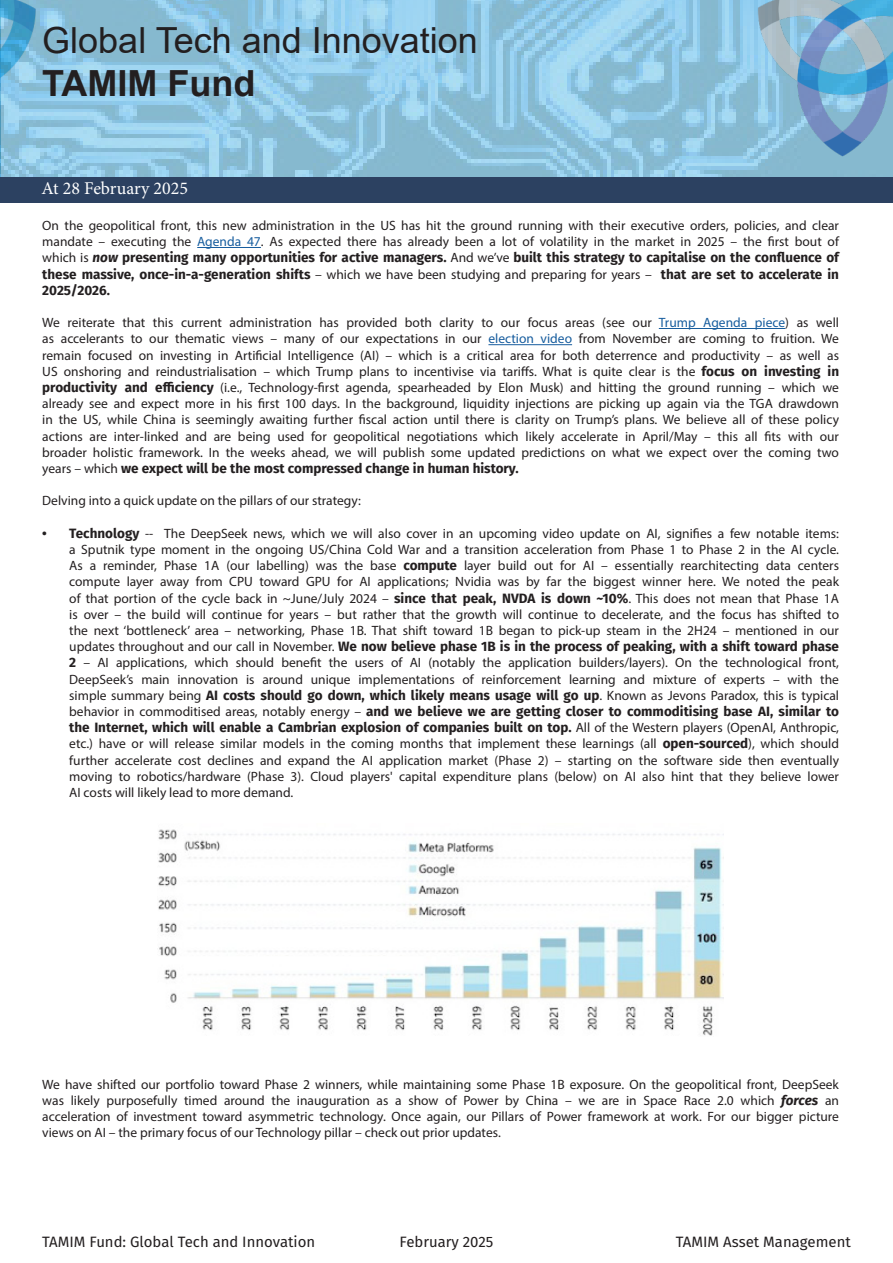
<style>
.page{position:relative;width:893px;height:1263px;background:#fff}
.page>*{position:absolute;margin:0;border:0;box-sizing:border-box;transform-origin:0 0}
.t1{font:36px "Arial";color:#231f20}
.t2{font:700 36px "Arial";color:#231f20}
.t3{font:18px "Minion Pro";color:#fff}
.t4{font:15px "Fira Sans";color:#231f20}
.t5{font:13.5px/16.2px "Myriad Pro";color:#231f20;text-align:justify}
.s1{color:#175d9e}
.s2{font-family:"Fira Sans";font-weight:700;font-style:italic}
.s3{font-family:"Fira Sans";font-weight:700}
</style>
<div class="page">
<img style="left:60px;top:0;width:833px;height:202px">
<img style="left:0;top:0;width:60px;height:177px">
<div style="left:0;top:177px;width:892px;height:26px;background:#2c4161"></div>
<img style="left:725px;top:0;width:168px;height:177px">
<hr style="left:197px;top:247px;width:64px;height:1px;background:#175d9e">
<hr style="left:659px;top:328px;width:126px;height:1px;background:#175d9e">
<hr style="left:488px;top:344px;width:84px;height:1px;background:#175d9e">
<img style="left:158px;top:829px;width:566px;height:207px">
<p class="t1" style="left:42px;top:16px;width:437px">Global Tech and Innovation</p>
<p class="t2" style="left:42px;top:58px;width:215px">TAMIM Fund</p>
<p class="t3" style="left:42px;top:177px;width:148px">At 28 February 2025</p>
<p class="t5" style="left:42px;top:217px;width:798px">On the geopolitical front, this new administration in the US has hit the ground running with their executive orders, policies, and clear mandate – executing the <span class="s1">Agenda 47</span>. As expected there has already been a lot of volatility in the market in 2025 – the first bout of which is <span class="s2">now</span> <span class="s3">presenting many opportunities for active managers.</span> And we’ve <span class="s3">built this strategy to capitalise on the confluence of these massive, once-in-a-generation shifts</span> – which we have been studying and preparing for years – <span class="s3">that are set to accelerate in 2025/2026.</span></p>
<p class="t5" style="left:42px;top:314px;width:798px">We reiterate that this current administration has provided both clarity to our focus areas (see our <span class="s1">Trump Agenda piece</span>) as well as accelerants to our thematic views – many of our expectations in our <span class="s1">election video</span> from November are coming to fruition. We remain focused on investing in Artificial Intelligence (AI) – which is a critical area for both deterrence and productivity – as well as US onshoring and reindustrialisation – which Trump plans to incentivise via tariffs. What is quite clear is the <span class="s3">focus on investing in productivity and efficiency</span> (i.e., Technology-first agenda, spearheaded by Elon Musk) and hitting the ground running – which we already see and expect more in his first 100 days. In the background, liquidity injections are picking up again via the TGA drawdown in the US, while China is seemingly awaiting further fiscal action until there is clarity on Trump’s plans. We believe all of these policy actions are inter-linked and are being used for geopolitical negotiations which likely accelerate in April/May – this all fits with our broader holistic framework. In the weeks ahead, we will publish some updated predictions on what we expect over the coming two years – which <span class="s3">we expect will be the most compressed change in human history.</span></p>
<p class="t5" style="left:42px;top:492px;width:320px">Delving into a quick update on the pillars of our strategy:</p>
<p class="t5" style="left:69px;top:525px;width:771px;text-indent:-27px"><span class="s3">• Technology</span> -- The DeepSeek news, which we will also cover in an upcoming video update on AI, signifies a few notable items: a Sputnik type moment in the ongoing US/China Cold War and a transition acceleration from Phase 1 to Phase 2 in the AI cycle.<br>As a reminder, Phase 1A (our labelling) was the base <span class="s3">compute</span> layer build out for AI – essentially rearchitecting data centers compute layer away from CPU toward GPU for AI applications; Nvidia was by far the biggest winner here. We noted the peak of that portion of the cycle back in ~June/July 2024 – <span class="s3">since that peak, NVDA is down ~10%</span>. This does not mean that Phase 1A is over – the build will continue for years – but rather that the growth will continue to decelerate, and the focus has shifted to the next ‘bottleneck’ area – networking, Phase 1B. That shift toward 1B began to pick-up steam in the 2H24 – mentioned in our updates throughout and our call in November. <span class="s3">We now believe phase 1B is in the process of peaking, with a shift toward phase 2</span> – AI applications, which should benefit the users of AI (notably the application builders/layers). On the technological front, DeepSeek’s main innovation is around unique implementations of reinforcement learning and mixture of experts – with the simple summary being <span class="s3">AI costs should go down, which likely means usage will go up</span>. Known as Jevons Paradox, this is typical behavior in commoditised areas, notably energy – <span class="s3">and we believe we are getting closer to commoditising base AI, similar to the Internet, which will enable a Cambrian explosion of companies built on top.</span> All of the Western players (OpenAI, Anthropic, etc.) have or will release similar models in the coming months that implement these learnings (all <span class="s3">open-sourced</span>), which should further accelerate cost declines and expand the AI application market (Phase 2) – starting on the software side then eventually moving to robotics/hardware (Phase 3). Cloud players' capital expenditure plans (below) on AI also hint that they believe lower AI costs will likely lead to more demand.</p>
<p class="t5" style="left:42px;top:1076px;width:798px">We have shifted our portfolio toward Phase 2 winners, while maintaining some Phase 1B exposure. On the geopolitical front, DeepSeek was likely purposefully timed around the inauguration as a show of Power by China – we are in Space Race 2.0 which <span class="s2">forces</span> an acceleration of investment toward asymmetric technology. Once again, our Pillars of Power framework at work. For our bigger picture views on AI – the primary focus of our Technology pillar – check out prior updates.</p>
<p class="t4" style="left:42px;top:1230px;width:274px">TAMIM Fund: Global Tech and Innovation</p>
<p class="t4" style="left:400px;top:1230px;width:95px">February 2025</p>
<p class="t4" style="left:676px;top:1230px;width:176px">TAMIM Asset Management</p>
</div>
